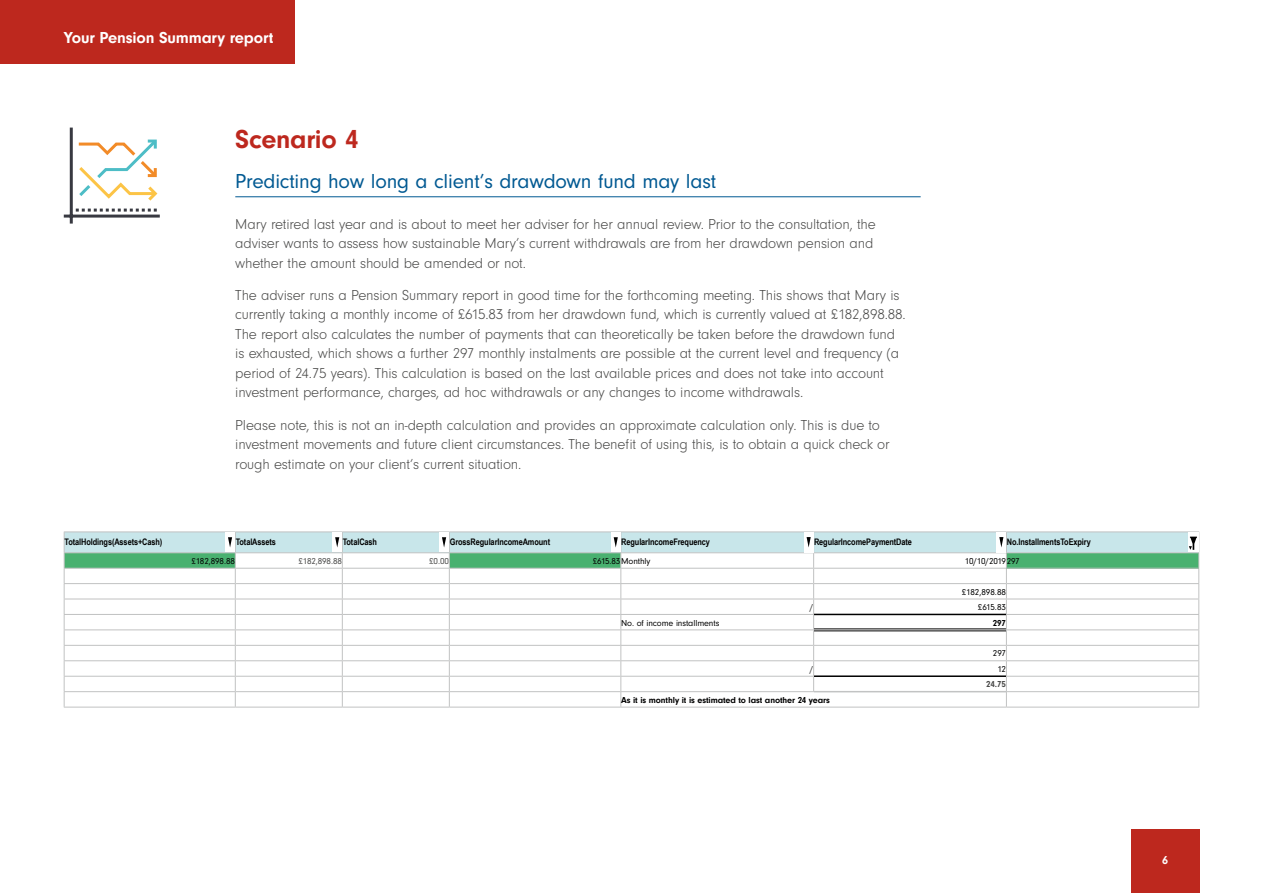
<style>
.page{position:relative;width:1263px;height:893px;background:#fff}
.page>*{position:absolute;margin:0;border:0;box-sizing:border-box;transform-origin:0 0}
.t1{font:700 27px "Neuzeit Gro T";letter-spacing:-.01em;color:#bd281e}
.t2{font:21px "Neuzeit Gro T";letter-spacing:-.01em;color:#005992}
.t3{font:700 16.5px "Neuzeit Gro T";letter-spacing:-.01em;color:#fff}
.t4{font:15px/19.5px "Neuzeit Gro T Ligh";letter-spacing:-.01em;color:#4a4a49}
.t5{font:700 12px "Neuzeit Gro T";color:#fff}
.t6{font:700 9px "Arial Narrow";letter-spacing:-.01em;color:#000}
.t7{font:9px "Neuzeit Gro T";letter-spacing:-.01em;color:#000}
.t8{font:700 9px "Neuzeit Gro T";letter-spacing:-.01em;color:#000}
.t9{font:9px "Neuzeit Gro T";letter-spacing:-.01em;color:#4a4a49}
.t10{font:9px "Neuzeit Gro T";letter-spacing:-.035em;color:#000}
.t11{font:700 9px "Neuzeit Gro T";color:#4a4a49}
</style>
<div class="page">
<hr style="left:235px;top:196px;width:686px;height:1px;background:#005992">
<hr style="left:70px;top:128px;width:3px;height:96px;background:#383941">
<hr style="left:64px;top:215px;width:96px;height:3px;background:#383941">
<svg style="left:76px;top:139px;width:82px;height:73px"></svg>
<div style="left:1131px;top:829px;width:68px;height:64px;background:#bd281e"></div>
<div style="left:0;top:0;width:295px;height:64px;background:#bd281e"></div>
<hr style="left:64px;top:707px;width:171px;height:1px;background:#c1c2c2">
<hr style="left:235px;top:707px;width:107px;height:1px;background:#c1c2c2">
<hr style="left:342px;top:707px;width:107px;height:1px;background:#c1c2c2">
<hr style="left:449px;top:707px;width:172px;height:1px;background:#c1c2c2">
<hr style="left:621px;top:707px;width:193px;height:1px;background:#c1c2c2">
<hr style="left:814px;top:707px;width:192px;height:1px;background:#c1c2c2">
<hr style="left:1006px;top:707px;width:193px;height:1px;background:#c1c2c2">
<hr style="left:64px;top:531px;width:171px;height:1px;background:#c1c2c2">
<hr style="left:235px;top:531px;width:107px;height:1px;background:#c1c2c2">
<hr style="left:342px;top:531px;width:107px;height:1px;background:#c1c2c2">
<hr style="left:449px;top:531px;width:172px;height:1px;background:#c1c2c2">
<hr style="left:621px;top:531px;width:193px;height:1px;background:#c1c2c2">
<hr style="left:814px;top:531px;width:192px;height:1px;background:#c1c2c2">
<hr style="left:1006px;top:531px;width:193px;height:1px;background:#c1c2c2">
<svg style="left:64px;top:532px;width:1135px;height:175px"></svg>
<p class="t3" style="left:64px;top:28px;width:211px">Your Pension Summary report</p>
<h1 class="t1" style="left:235px;top:124px;width:125px">Scenario 4</h1>
<h2 class="t2" style="left:235px;top:170px;width:483px">Predicting how long a client’s drawdown fund may last</h2>
<p class="t4" style="left:235px;top:214px;width:642px">Mary retired last year and is about to meet her adviser for her annual review. Prior to the consultation, the adviser wants to assess how sustainable Mary’s current withdrawals are from her drawdown pension and whether the amount should be amended or not.</p>
<p class="t4" style="left:235px;top:285px;width:672px">The adviser runs a Pension Summary report in good time for the forthcoming meeting. This shows that Mary is currently taking a monthly income of £615.83 from her drawdown fund, which is currently valued at £182,898.88.<br>The report also calculates the number of payments that can theoretically be taken before the drawdown fund is exhausted, which shows a further 297 monthly instalments are possible at the current level and frequency (a period of 24.75 years). This calculation is based on the last available prices and does not take into account investment performance, charges, ad hoc withdrawals or any changes to income withdrawals.</p>
<p class="t4" style="left:235px;top:415px;width:656px">Please note, this is not an in-depth calculation and provides an approximate calculation only. This is due to investment movements and future client circumstances. The benefit of using this, is to obtain a quick check or rough estimate on your client’s current situation.</p>
<p class="t6" style="left:65px;top:535px;width:99px">TotalHoldings(Assets+Cash)</p>
<p class="t6" style="left:236px;top:535px;width:42px">TotalAssets</p>
<p class="t6" style="left:343px;top:535px;width:36px">TotalCash</p>
<p class="t6" style="left:450px;top:535px;width:102px">GrossRegularIncomeAmount</p>
<p class="t6" style="left:621px;top:535px;width:90px">RegularIncomeFrequency</p>
<p class="t6" style="left:814px;top:535px;width:100px">RegularIncomePaymentDate</p>
<p class="t6" style="left:1007px;top:535px;width:86px">No.InstallmentsToExpiry</p>
<p class="t7" style="left:191px;top:556px;width:45px">£182,898.88</p>
<p class="t9" style="left:298px;top:556px;width:45px">£182,898.88</p>
<p class="t9" style="left:429px;top:556px;width:21px">£0.00</p>
<p class="t7" style="left:593px;top:556px;width:59px">£615.83Monthly</p>
<p class="t10" style="left:965px;top:556px;width:56px">10/10/2019297</p>
<p class="t7" style="left:962px;top:587px;width:46px">£182,898.88</p>
<p class="t11" style="left:810px;top:602px;width:5px">/</p>
<p class="t7" style="left:978px;top:602px;width:30px">£615.83</p>
<p class="t7" style="left:621px;top:618px;width:100px">No. of income installments</p>
<p class="t8" style="left:993px;top:618px;width:15px">297</p>
<p class="t7" style="left:993px;top:649px;width:15px">297</p>
<p class="t11" style="left:810px;top:664px;width:5px">/</p>
<p class="t7" style="left:997px;top:664px;width:10px">12</p>
<p class="t11" style="left:986px;top:679px;width:21px">24.75</p>
<p class="t8" style="left:621px;top:695px;width:210px">As it is monthly it is estimated to last another 24 years</p>
<p class="t5" style="left:1162px;top:853px;width:7px">6</p>
</div>
